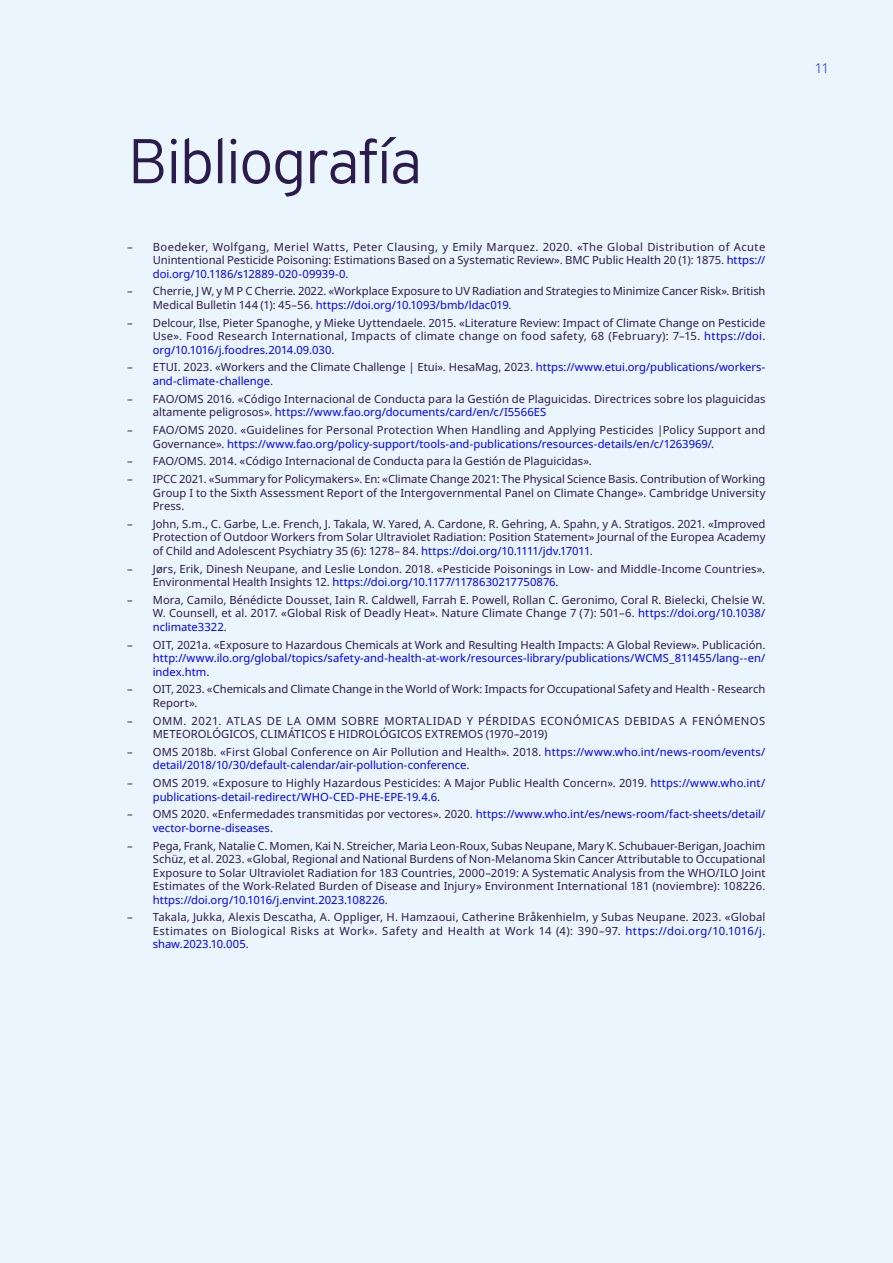
<style>
.page{position:relative;width:893px;height:1263px;background:#ebf5fd}
.page>*{position:absolute;margin:0;border:0;box-sizing:border-box;transform-origin:0 0}
.t1{font:300 63px "Overpass";letter-spacing:-.035em;color:#2c1b4d}
.t2{font:300 13.5px "Noto Sans";color:#1e2dbe}
.t3{font:11.25px/13.5px "Noto Sans";color:#2c1b4d;text-align:justify}
.t4{font:11.25px/13.5px "Noto Sans";color:#00f}
.t5{font:11.25px/13.5px "Noto Sans";letter-spacing:.03em;color:#2c1b4d}
.s1{color:#00f}
.s2{color:#2c1b4d}
</style>
<div class="page">
<h1 class="t1" style="left:127px;top:111px;width:297px">Bibliografía</h1>
<p class="t3" style="left:153px;top:240px;width:614px;text-indent:-26px">– Boedeker, Wolfgang, Meriel Watts, Peter Clausing, y Emily Marquez. 2020. «The Global Distribution of Acute Unintentional Pesticide Poisoning: Estimations Based on a Systematic Review». BMC Public Health 20 (1): 1875. <span class="s1">https:// doi.org/10.1186/s12889-020-09939-0</span>.</p>
<p class="t3" style="left:153px;top:285px;width:614px;text-indent:-26px">– Cherrie, J W, y M P C Cherrie. 2022. «Workplace Exposure to UV Radiation and Strategies to Minimize Cancer Risk». British<br>Medical Bulletin 144 (1): 45–56. <span class="s1">https://doi.org/10.1093/bmb/ldac019</span>.</p>
<p class="t3" style="left:153px;top:316px;width:614px;text-indent:-26px">– Delcour, Ilse, Pieter Spanoghe, y Mieke Uyttendaele. 2015. «Literature Review: Impact of Climate Change on Pesticide Use». Food Research International, Impacts of climate change on food safety, 68 (February): 7–15. <span class="s1">https://doi. org/10.1016/j.foodres.2014.09.030</span>.</p>
<p class="t4" style="left:153px;top:361px;width:614px;text-indent:-26px"><span class="s2">– ETUI. 2023. «Workers and the Climate Challenge | Etui». HesaMag, 2023.</span> https://www.etui.org/publications/workers&shy;and-climate-challenge<span class="s2">.</span></p>
<p class="t3" style="left:153px;top:392px;width:614px;text-indent:-26px">– FAO/OMS 2016. «Código Internacional de Conducta para la Gestión de Plaguicidas. Directrices sobre los plaguicidas altamente peligrosos». <span class="s1">https://www.fao.org/documents/card/en/c/I5566ES</span></p>
<p class="t3" style="left:153px;top:423px;width:614px;text-indent:-26px">– FAO/OMS 2020. «Guidelines for Personal Protection When Handling and Applying Pesticides |Policy Support and<br>Governance». <span class="s1">https://www.fao.org/policy-support/tools-and-publications/resources-details/en/c/1263969/</span>.</p>
<p class="t3" style="left:127px;top:455px;width:466px">– FAO/OMS. 2014. «Código Internacional de Conducta para la Gestión de Plaguicidas».</p>
<p class="t3" style="left:153px;top:472px;width:614px;text-indent:-26px">– IPCC 2021. «Summary for Policymakers». En: «Climate Change 2021: The Physical Science Basis. Contribution of Working Group I to the Sixth Assessment Report of the Intergovernmental Panel on Climate Change». Cambridge University Press.</p>
<p class="t3" style="left:153px;top:517px;width:614px;text-indent:-26px">– John, S.m., C. Garbe, L.e. French, J. Takala, W. Yared, A. Cardone, R. Gehring, A. Spahn, y A. Stratigos. 2021. «Improved Protection of Outdoor Workers from Solar Ultraviolet Radiation: Position Statement» Journal of the Europea Academy of Child and Adolescent Psychiatry 35 (6): 1278– 84. <span class="s1">https://doi.org/10.1111/jdv.17011</span>.</p>
<p class="t3" style="left:153px;top:562px;width:614px;text-indent:-26px">– Jørs, Erik, Dinesh Neupane, and Leslie London. 2018. «Pesticide Poisonings in Low- and Middle-Income Countries».<br>Environmental Health Insights 12. <span class="s1">https://doi.org/10.1177/1178630217750876</span>.</p>
<p class="t3" style="left:153px;top:593px;width:614px;text-indent:-26px">– Mora, Camilo, Bénédicte Dousset, Iain R. Caldwell, Farrah E. Powell, Rollan C. Geronimo, Coral R. Bielecki, Chelsie W.<br>W. Counsell, et al. 2017. «Global Risk of Deadly Heat». Nature Climate Change 7 (7): 501–6. <span class="s1">https://doi.org/10.1038/ nclimate3322</span>.</p>
<p class="t3" style="left:127px;top:638px;width:640px">– OIT, 2021a. «Exposure to Hazardous Chemicals at Work and Resulting Health Impacts: A Global Review». Publicación.</p>
<p class="t4" style="left:153px;top:651px;width:614px">http://www.ilo.org/global/topics/safety-and-health-at-work/resources-library/publications/WCMS_811455/lang--en/ index.htm<span class="s2">.</span></p>
<p class="t3" style="left:153px;top:683px;width:614px;text-indent:-26px">– OIT, 2023. «Chemicals and Climate Change in the World of Work: Impacts for Occupational Safety and Health - Research<br>Report».</p>
<p class="t5" style="left:153px;top:714px;width:614px;text-indent:-26px">– OMM. 2021. ATLAS DE LA OMM SOBRE MORTALIDAD Y PÉRDIDAS ECONÓMICAS DEBIDAS A FENÓMENOS<br>METEOROLÓGICOS, CLIMÁTICOS E HIDROLÓGICOS EXTREMOS (1970–2019)</p>
<p class="t4" style="left:153px;top:745px;width:614px;text-indent:-26px"><span class="s2">– OMS 2018b. «First Global Conference on Air Pollution and Health». 2018.</span> https://www.who.int/news-room/events/ detail/2018/10/30/default-calendar/air-pollution-conference<span class="s2">.</span></p>
<p class="t3" style="left:153px;top:776px;width:614px;text-indent:-26px">– OMS 2019. «Exposure to Highly Hazardous Pesticides: A Major Public Health Concern». 2019. <span class="s1">https://www.who.int/ publications-detail-redirect/WHO-CED-PHE-EPE-19.4.6</span>.</p>
<p class="t4" style="left:153px;top:808px;width:614px;text-indent:-26px"><span class="s2">– OMS 2020. «Enfermedades transmitidas por vectores». 2020.</span> https://www.who.int/es/news-room/fact-sheets/detail/ vector-borne-diseases<span class="s2">.</span></p>
<p class="t3" style="left:153px;top:839px;width:614px;text-indent:-26px">– Pega, Frank, Natalie C. Momen, Kai N. Streicher, Maria Leon-Roux, Subas Neupane, Mary K. Schubauer-Berigan, Joachim Schüz, et al. 2023. «Global, Regional and National Burdens of Non-Melanoma Skin Cancer Attributable to Occupational Exposure to Solar Ultraviolet Radiation for 183 Countries, 2000–2019: A Systematic Analysis from the WHO/ILO Joint Estimates of the Work-Related Burden of Disease and Injury» Environment International 181 (noviembre): 108226. <span class="s1">https://doi.org/10.1016/j.envint.2023.108226</span>.</p>
<p class="t3" style="left:153px;top:911px;width:614px;text-indent:-26px">– Takala, Jukka, Alexis Descatha, A. Oppliger, H. Hamzaoui, Catherine Bråkenhielm, y Subas Neupane. 2023. «Global Estimates on Biological Risks at Work». Safety and Health at Work 14 (4): 390–97. <span class="s1">https://doi.org/10.1016/j. shaw.2023.10.005</span>.</p>
<p class="t2" style="left:815px;top:59px;width:16px">11</p>
</div>
